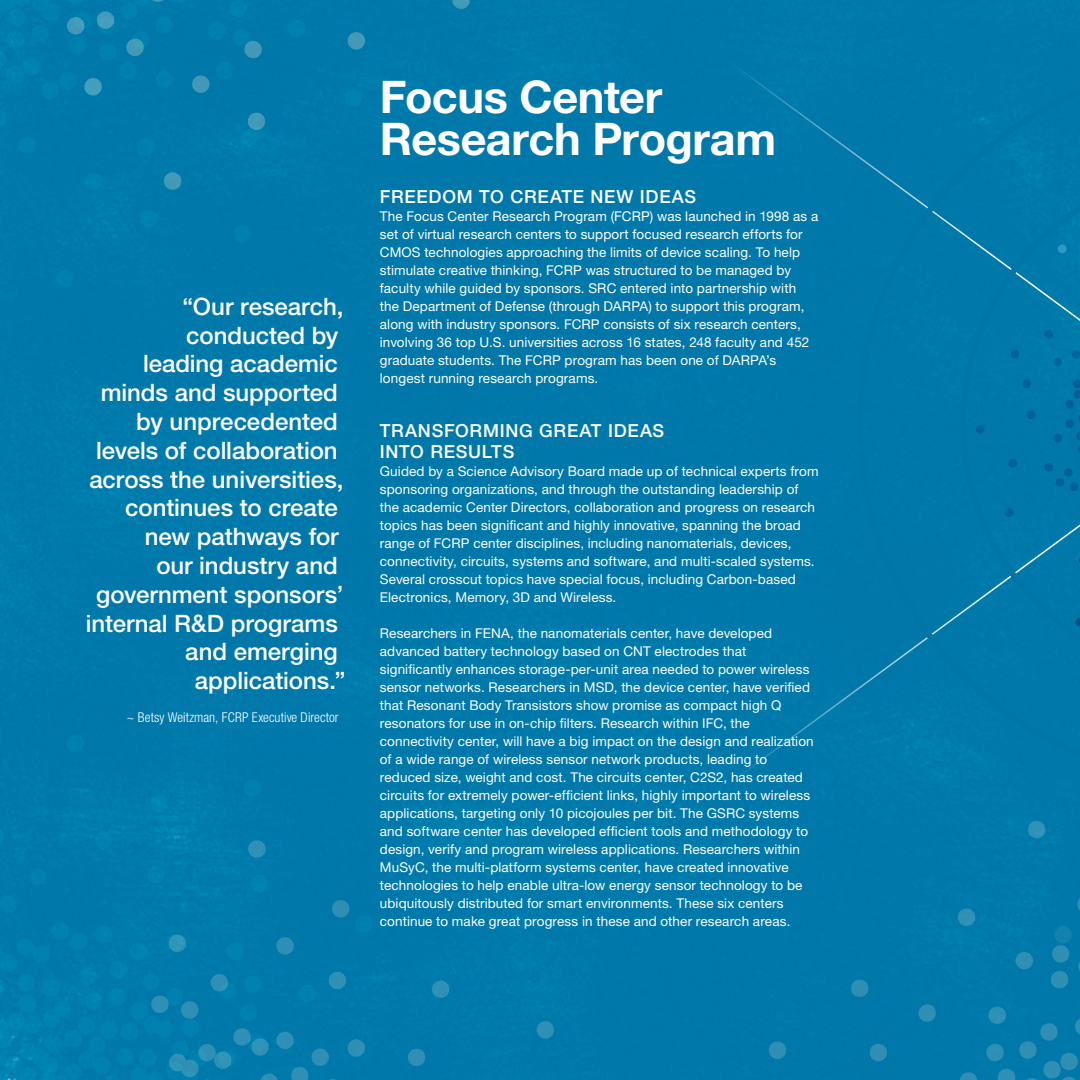
<style>
.page{position:relative;width:1080px;height:1080px;background:#0079aa}
.page>*{position:absolute;margin:0;border:0;box-sizing:border-box;transform-origin:0 0}
.t1{font:700 45px/42px "Helvetica Neue LT Std";letter-spacing:-.01em;color:#fff}
.t2{font:500 24px "Helvetica Neue LT Std";color:#fff}
.t3{font:500 18px/21px "Helvetica Neue LT Std";letter-spacing:.04em;color:#fff}
.t4{font:13.5px/18px "Helvetica Neue LT Std";letter-spacing:.01em;color:#fff}
.t5{font:300 condensed 13.5px "Helvetica Neue LT Std";letter-spacing:.005em;color:#fff}
</style>
<div class="page">
<svg style="left:232px;top:224px;width:20px;height:20px"></svg>
<svg style="left:55px;top:269px;width:20px;height:20px"></svg>
<svg style="left:287px;top:18px;width:20px;height:20px"></svg>
<svg style="left:83px;top:172px;width:20px;height:20px"></svg>
<svg style="left:0;top:108px;width:8px;height:20px"></svg>
<svg style="left:17px;top:135px;width:20px;height:20px"></svg>
<svg style="left:135px;top:137px;width:20px;height:20px"></svg>
<svg style="left:343px;top:88px;width:20px;height:20px"></svg>
<svg style="left:139px;top:209px;width:19px;height:20px"></svg>
<div style="left:631px;top:426px;width:449px;height:509px;background:#0079aa"></div>
<div style="left:631px;top:0;width:449px;height:426px;background:#0078a9"></div>
<div style="left:857px;top:61px;width:223px;height:724px;background:#0078a9"></div>
<div style="left:1008px;top:459px;width:9px;height:9px;background:#006197;border-radius:50%"></div>
<div style="left:976px;top:425px;width:9px;height:9px;background:#006298;border-radius:50%"></div>
<div style="left:1053px;top:434px;width:9px;height:8px;background:#006197;border-radius:50%"></div>
<div style="left:1065px;top:400px;width:9px;height:9px;background:#006197;border-radius:50%"></div>
<div style="left:1011px;top:350px;width:8px;height:8px;background:#006298;border-radius:50%"></div>
<div style="left:1056px;top:478px;width:8px;height:9px;background:#006197;border-radius:50%"></div>
<div style="left:1005px;top:508px;width:8px;height:9px;background:#006297;border-radius:50%"></div>
<div style="left:1022px;top:379px;width:9px;height:9px;background:#006298;border-radius:50%"></div>
<div style="left:1044px;top:330px;width:9px;height:9px;background:#006298;border-radius:50%"></div>
<div style="left:1064px;top:468px;width:9px;height:9px;background:#006197;border-radius:50%"></div>
<div style="left:1044px;top:463px;width:9px;height:9px;background:#006197;border-radius:50%"></div>
<div style="left:1065px;top:419px;width:9px;height:9px;background:#006197;border-radius:50%"></div>
<div style="left:1053px;top:358px;width:9px;height:8px;background:#00659b;border-radius:50%"></div>
<div style="left:1027px;top:411px;width:9px;height:8px;background:#006197;border-radius:50%"></div>
<svg style="left:1057px;top:244px;width:10px;height:10px"></svg>
<svg style="left:1075px;top:617px;width:5px;height:10px"></svg>
<svg style="left:1070px;top:274px;width:10px;height:298px;background:#0378a8"></svg>
<svg style="left:243px;top:778px;width:20px;height:20px"></svg>
<svg style="left:65px;top:733px;width:20px;height:20px"></svg>
<svg style="left:94px;top:830px;width:20px;height:20px"></svg>
<svg style="left:0;top:828px;width:6px;height:19px"></svg>
<svg style="left:150px;top:793px;width:19px;height:20px"></svg>
<svg style="left:431px;top:979px;width:20px;height:20px"></svg>
<svg style="left:247px;top:839px;width:20px;height:20px"></svg>
<svg style="left:407px;top:1047px;width:20px;height:20px"></svg>
<svg style="left:535px;top:1020px;width:20px;height:20px"></svg>
<svg style="left:0;top:865px;width:374px;height:215px;background:#027cab"></svg>
<svg style="left:346px;top:31px;width:20px;height:20px"></svg>
<svg style="left:163px;top:171px;width:20px;height:20px"></svg>
<svg style="left:0;top:0;width:263px;height:101px;background:#037cab"></svg>
<svg style="left:451px;top:0;width:20px;height:10px"></svg>
<svg style="left:239px;top:112px;width:27px;height:36px"></svg>
<svg style="left:957px;top:908px;width:19px;height:19px"></svg>
<svg style="left:959px;top:1071px;width:19px;height:9px"></svg>
<svg style="left:768px;top:1041px;width:19px;height:19px"></svg>
<svg style="left:1076px;top:895px;width:4px;height:19px"></svg>
<svg style="left:869px;top:1043px;width:19px;height:19px"></svg>
<svg style="left:1015px;top:951px;width:19px;height:19px"></svg>
<svg style="left:917px;top:1003px;width:20px;height:20px"></svg>
<svg style="left:985px;top:1006px;width:95px;height:74px;background:#0b7eab"></svg>
<svg style="left:1027px;top:820px;width:19px;height:19px"></svg>
<svg style="left:850px;top:978px;width:20px;height:20px"></svg>
<svg style="left:1050px;top:925px;width:30px;height:64px;background:#0e7eab"></svg>
<p class="t2" style="left:182px;top:292px;width:162px">“Our research,</p>
<p class="t2" style="left:186px;top:321px;width:154px">conducted by</p>
<p class="t2" style="left:143px;top:349px;width:196px">leading academic</p>
<p class="t2" style="left:101px;top:378px;width:239px">minds and supported</p>
<p class="t2" style="left:136px;top:407px;width:203px">by unprecedented</p>
<p class="t2" style="left:96px;top:436px;width:243px">levels of collaboration</p>
<p class="t2" style="left:89px;top:465px;width:256px">across the universities,</p>
<p class="t2" style="left:125px;top:493px;width:214px">continues to create</p>
<p class="t2" style="left:145px;top:522px;width:195px">new pathways for</p>
<p class="t2" style="left:156px;top:551px;width:183px">our industry and</p>
<p class="t2" style="left:96px;top:580px;width:249px">government sponsors’</p>
<p class="t2" style="left:86px;top:609px;width:254px">internal R&amp;D programs</p>
<p class="t2" style="left:185px;top:637px;width:154px">and emerging</p>
<p class="t2" style="left:195px;top:666px;width:152px">applications.”</p>
<p class="t5" style="left:127px;top:709px;width:213px">~ Betsy Weitzman, FCRP Executive Director</p>
<p class="t1" style="left:380px;top:75px;width:398px">Focus Center<br>Research Program</p>
<p class="t3" style="left:380px;top:186px;width:318px">FREEDOM TO CREATE NEW IDEAS</p>
<p class="t4" style="left:380px;top:207px;width:440px">The Focus Center Research Program (FCRP) was launched in 1998 as a set of virtual research centers to support focused research efforts for CMOS technologies approaching the limits of device scaling. To help stimulate creative thinking, FCRP was structured to be managed by faculty while guided by sponsors. SRC entered into partnership with the Department of Defense (through DARPA) to support this program, along with industry sponsors. FCRP consists of six research centers, involving 36 top U.S. universities across 16 states, 248 faculty and 452 graduate students. The FCRP program has been one of DARPA’s longest running research programs.</p>
<p class="t3" style="left:380px;top:420px;width:286px">TRANSFORMING GREAT IDEAS<br>INTO RESULTS</p>
<p class="t4" style="left:380px;top:462px;width:440px">Guided by a Science Advisory Board made up of technical experts from sponsoring organizations, and through the outstanding leadership of the academic Center Directors, collaboration and progress on research topics has been significant and highly innovative, spanning the broad range of FCRP center disciplines, including nanomaterials, devices, connectivity, circuits, systems and software, and multi-scaled systems.<br>Several crosscut topics have special focus, including Carbon-based Electronics, Memory, 3D and Wireless.</p>
<p class="t4" style="left:380px;top:624px;width:435px">Researchers in FENA, the nanomaterials center, have developed advanced battery technology based on CNT electrodes that significantly enhances storage-per-unit area needed to power wireless sensor networks. Researchers in MSD, the device center, have verified that Resonant Body Transistors show promise as compact high Q resonators for use in on-chip filters. Research within IFC, the connectivity center, will have a big impact on the design and realization of a wide range of wireless sensor network products, leading to reduced size, weight and cost. The circuits center, C2S2, has created circuits for extremely power-efficient links, highly important to wireless applications, targeting only 10 picojoules per bit. The GSRC systems and software center has developed efficient tools and methodology to design, verify and program wireless applications. Researchers within MuSyC, the multi-platform systems center, have created innovative technologies to help enable ultra-low energy sensor technology to be ubiquitously distributed for smart environments. These six centers continue to make great progress in these and other research areas.</p>
</div>
